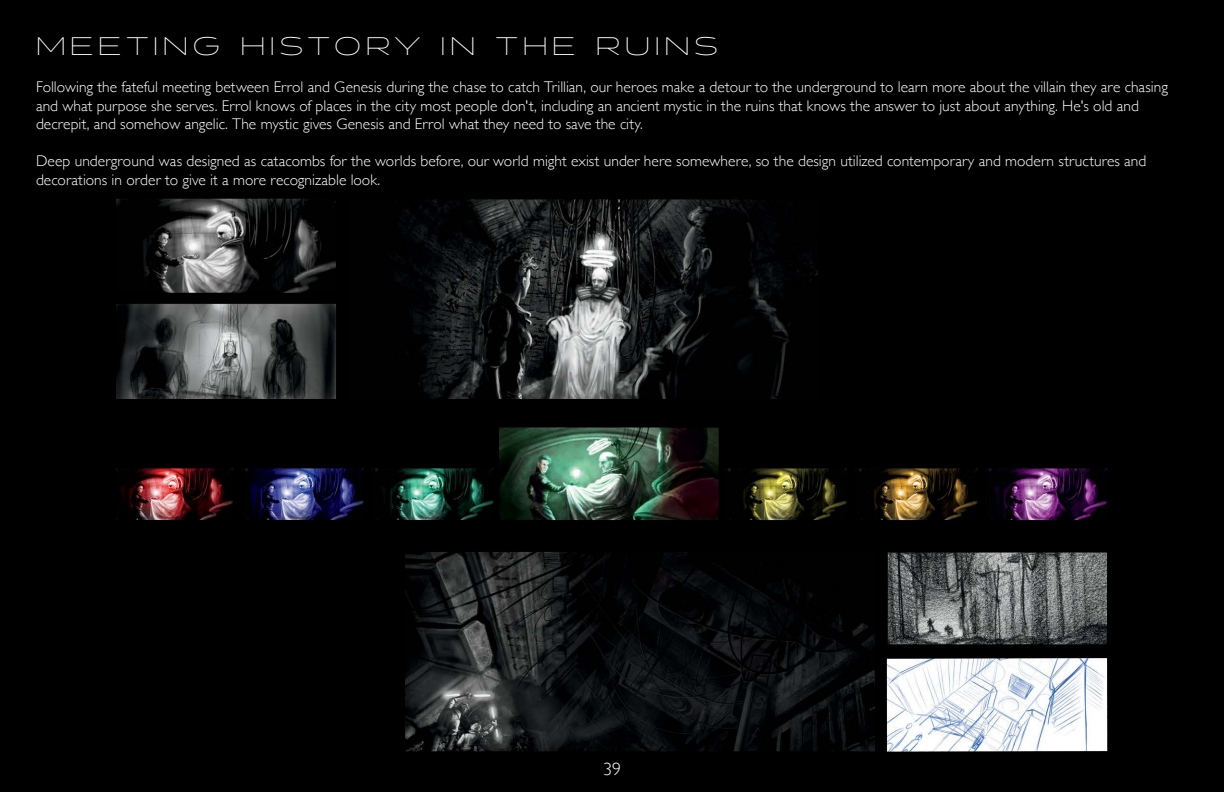
<style>
.page{position:relative;width:1224px;height:792px;background:#000}
.page>*{position:absolute;margin:0;border:0;box-sizing:border-box;transform-origin:0 0}
.t1{font:100 25.4px "Halogen";letter-spacing:.18em;color:#fff}
.t2{font:300 18px "Gill Sans";color:#fff}
.t3{font:300 15.5px/18.6px "Gill Sans";color:#fff}
</style>
<div class="page">
<img style="left:117px;top:198px;width:990px;height:554px">
<h1 class="t1" style="left:36px;top:31px;width:684px">MEETING HISTORY IN THE RUINS</h1>
<p class="t3" style="left:36px;top:77px;width:1134px">Following the fateful meeting between Errol and Genesis during the chase to catch Trillian, our heroes make a detour to the underground to learn more about the villain they are chasing and what purpose she serves. Errol knows of places in the city most people don't, including an ancient mystic in the ruins that knows the answer to just about anything. He's old and decrepit, and somehow angelic. The mystic gives Genesis and Errol what they need to save the city.</p>
<p class="t3" style="left:36px;top:151px;width:1112px">Deep underground was designed as catacombs for the worlds before, our world might exist under here somewhere, so the design utilized contemporary and modern structures and decorations in order to give it a more recognizable look.</p>
<p class="t2" style="left:603px;top:755px;width:19px">39</p>
</div>
